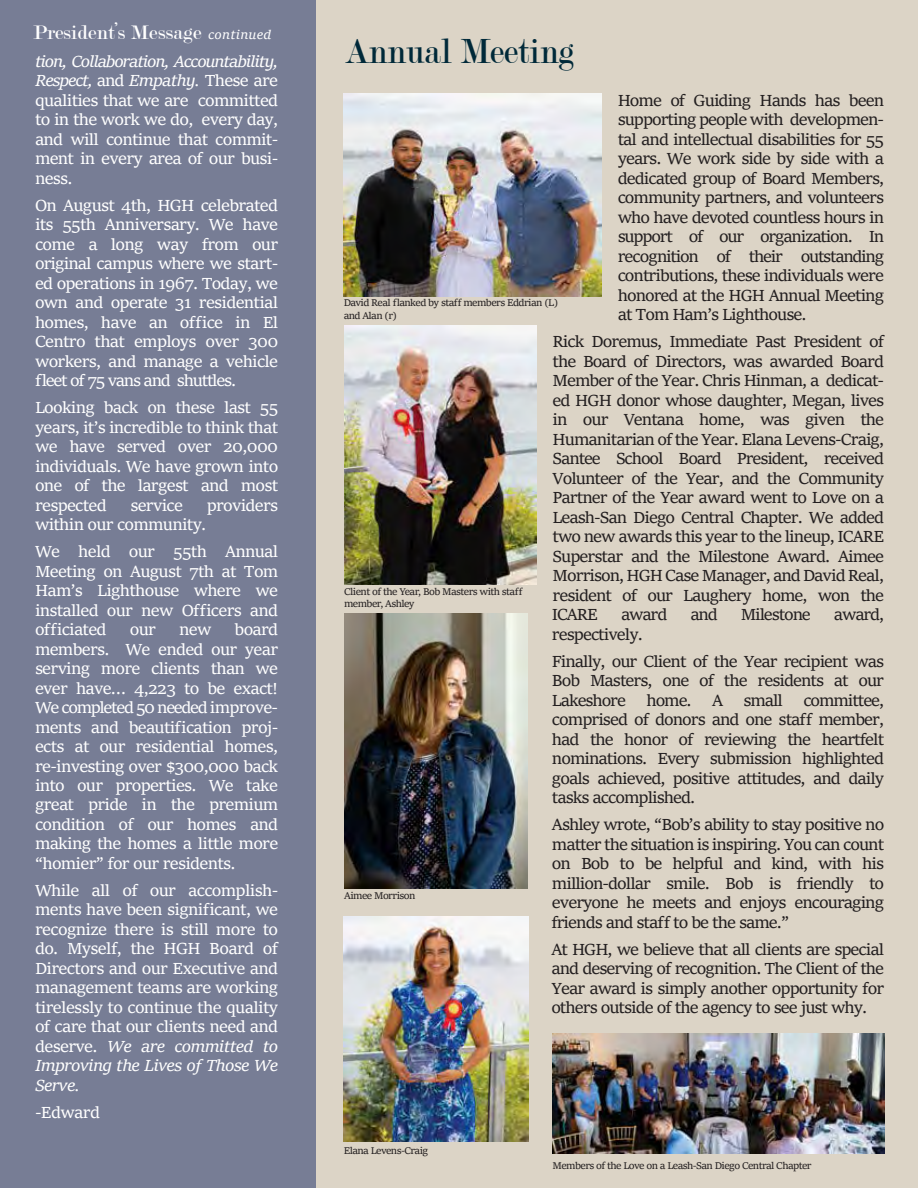
<style>
.page{position:relative;width:918px;height:1188px;background:#fff}
.page>*{position:absolute;margin:0;border:0;box-sizing:border-box;transform-origin:0 0}
.t1{font:37.5px "Modern";color:#002939;scale:.93 1}
.t2{font:21px "Modern";letter-spacing:.005em;color:#fff}
.t3{font:17.25px/19.5px "Sitka Text";letter-spacing:-.055em;color:#231f20;text-align:justify}
.t4{font:17.25px/19.5px "Sitka Text";letter-spacing:-.045em;color:#fff;text-align:justify}
.t5{font:10.5px/12.6px "Sitka Text";letter-spacing:-.055em;color:#231f20}
.s1{font-family:"Sitka Text";font-style:italic;font-size:13.5px}
.s2{font-style:italic}
</style>
<div class="page">
<div style="left:314px;top:0;width:604px;height:1188px;background:#dcd4c6"></div>
<div style="left:0;top:0;width:316px;height:1188px;background:#777d95"></div>
<img style="left:345px;top:613px;width:183px;height:275px">
<img style="left:344px;top:326px;width:192px;height:259px">
<img style="left:344px;top:93px;width:257px;height:204px">
<img style="left:344px;top:917px;width:185px;height:225px">
<img style="left:553px;top:1033px;width:332px;height:121px">
<p class="t2" style="left:33px;top:22px;width:240px">President’s Message <span class="s1">continued</span></p>
<p class="t4" style="left:35px;top:50px;width:245px"><span class="s2">tion, Collaboration, Accountability, Respect,</span> and <span class="s2">Empathy.</span> These are qualities that we are committed to in the work we do, every day, and will continue that commit&shy;ment in every area of our busi&shy;ness.</p>
<p class="t4" style="left:35px;top:194px;width:245px">On August 4th, HGH celebrated its 55th Anniversary. We have come a long way from our original campus where we start&shy;ed operations in 1967. Today, we own and operate 31 residential homes, have an office in El Centro that employs over 300 workers, and manage a vehicle fleet of 75 vans and shuttles.</p>
<p class="t4" style="left:35px;top:397px;width:245px">Looking back on these last 55 years, it’s incredible to think that we have served over 20,000 individuals. We have grown into one of the largest and most respected</p>
<p class="t4" style="left:130px;top:494px;width:54px">service</p>
<p class="t4" style="left:207px;top:494px;width:73px">providers</p>
<p class="t4" style="left:35px;top:510px;width:245px;line-height:27px">within our community.<br>We held our 55th Annual</p>
<p class="t4" style="left:35px;top:560px;width:245px">Meeting on August 7th at Tom Ham’s Lighthouse where we installed our new Officers and officiated</p>
<p class="t4" style="left:35px;top:618px;width:245px;text-indent:200px">board members. We ended our year serving more clients than we ever have… 4,223 to be exact!<br>We completed 50 needed improve&shy;ments and beautification proj&shy;ects at our residential homes, re-investing over $300,000 back into our properties. We take great pride in the premium condition of our homes and making the homes a little more “homier” for our residents.</p>
<p class="t4" style="left:35px;top:879px;width:245px">While all of our accomplish&shy;ments have been significant, we recognize there is still more to do. Myself, the HGH Board of Directors and our Executive and management teams are working tirelessly to continue the quality of care that our clients need and deserve. <span class="s2">We are committed to Improving the Lives of Those We Serve.</span></p>
<p class="t4" style="left:35px;top:1101px;width:67px">-Edward</p>
<p class="t4" style="left:130px;top:618px;width:28px">our</p>
<p class="t4" style="left:179px;top:618px;width:34px">new</p>
<h1 class="t1" style="left:345px;top:33px;width:248px">Annual Meeting</h1>
<p class="t3" style="left:618px;top:89px;width:268px">Home of Guiding Hands has been supporting people with developmen&shy;tal and intellectual disabilities for 55 years. We work side by side with a dedicated group of Board Members, community partners, and volunteers who have devoted countless hours in support of our organization. In recognition of their outstanding contributions, these individuals were honored at the HGH Annual Meeting at Tom Ham’s Lighthouse.</p>
<p class="t3" style="left:552px;top:331px;width:334px">Rick Doremus, Immediate Past President of the Board of Directors, was awarded Board Member of the Year. Chris Hinman, a dedicat&shy;ed HGH donor whose daughter, Megan, lives in our Ventana home, was given the Humanitarian of the Year. Elana Levens-Craig, Santee School Board President, received Volunteer of the Year, and the Community Partner of the Year award went to Love on a Leash-San Diego Central Chapter. We added two new awards this year to the lineup, ICARE Superstar and the Milestone Award. Aimee Morrison, HGH Case Manager, and David Real, resident of our Laughery home, won the ICARE</p>
<p class="t5" style="left:344px;top:296px;width:216px">David Real flanked by staff members Eddrian (L) and Alan (r)</p>
<p class="t5" style="left:344px;top:584px;width:180px">Client of the Year, Bob Masters with staff member, Ashley</p>
<p class="t3" style="left:621px;top:604px;width:48px">award</p>
<p class="t3" style="left:690px;top:604px;width:29px">and</p>
<p class="t3" style="left:741px;top:604px;width:72px">Milestone</p>
<p class="t3" style="left:834px;top:604px;width:52px">award,</p>
<p class="t3" style="left:552px;top:619px;width:334px;line-height:27px">respectively.<br>Finally, our Client of the Year recipient was</p>
<p class="t3" style="left:552px;top:670px;width:334px">Bob Masters, one of the residents at our Lakeshore home. A small committee, comprised of donors and one staff member, had the honor of reviewing the heartfelt nominations. Every submission highlighted goals achieved, positive attitudes, and daily tasks accomplished.</p>
<p class="t3" style="left:551px;top:814px;width:334px">Ashley wrote, “Bob’s ability to stay positive no matter the situation is inspiring. You can count on Bob to be helpful and kind, with his million-dollar smile. Bob is friendly to everyone he meets and enjoys encouraging friends and staff to be the same.”</p>
<p class="t3" style="left:551px;top:938px;width:334px">At HGH, we believe that all clients are special and deserving of recognition. The Client of the Year award is simply another opportunity for others outside of the agency to see just why.</p>
<p class="t5" style="left:344px;top:889px;width:73px">Aimee Morrison</p>
<p class="t5" style="left:344px;top:1143px;width:86px">Elana Levens-Craig</p>
<p class="t5" style="left:553px;top:1158px;width:261px">Members of the Love on a Leash-San Diego Central Chapter</p>
</div>
